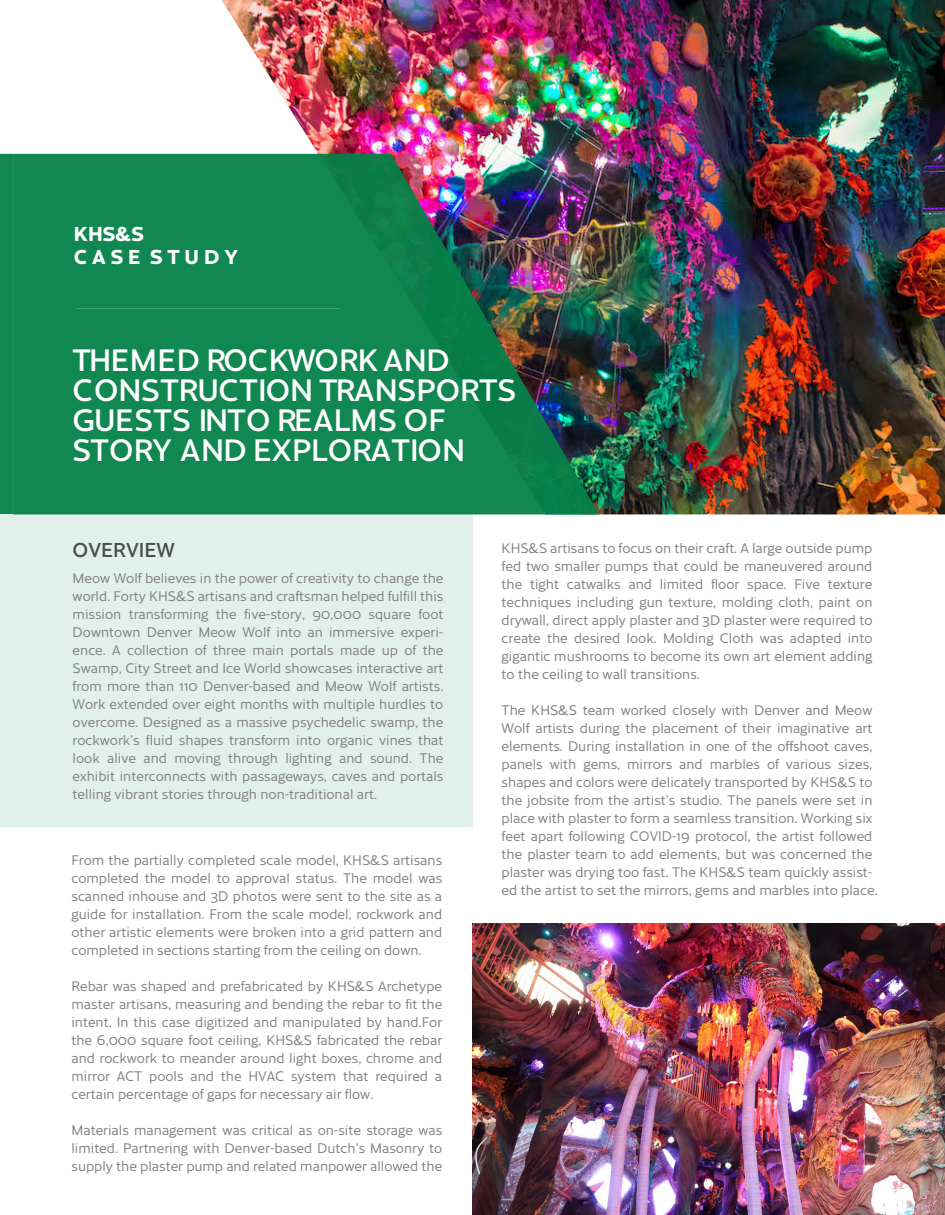
<style>
.page{position:relative;width:945px;height:1215px;background:#fff}
.page>*{position:absolute;margin:0;border:0;box-sizing:border-box;transform-origin:0 0}
.t1{font:500 30px/30px "Cresta";letter-spacing:.005em;color:#fff}
.t2{font:700 19.5px/22.5px "Cresta";color:#fff}
.t3{font:500 19.5px "Cresta";color:#4d4d4f}
.t4{font:13.5px/18px "Cresta";color:#808284;text-align:justify}
</style>
<div class="page">
<div style="left:0;top:154px;width:13px;height:360px;background:#118751"></div>
<img style="left:473px;top:923px;width:472px;height:292px">
<div style="left:0;top:514px;width:473px;height:313px;background:#e1f0ea"></div>
<img style="left:221px;top:0;width:724px;height:514px">
<img style="left:13px;top:154px;width:586px;height:360px">
<h2 class="t2" style="left:74px;top:222px;width:166px">KHS&amp;S<br>C A S E S T U D Y</h2>
<h1 class="t1" style="left:73px;top:343px;width:445px">THEMED ROCKWORK AND<br>CONSTRUCTION TRANSPORTS<br>GUESTS INTO REALMS OF<br>STORY AND EXPLORATION</h1>
<h2 class="t3" style="left:73px;top:535px;width:104px">OVERVIEW</h2>
<p class="t4" style="left:73px;top:568px;width:372px">Meow Wolf believes in the power of creativity to change the world. Forty KHS&amp;S artisans and craftsman helped fulfill this mission transforming the five-story, 90,000 square foot Downtown Denver Meow Wolf into an immersive experi&shy;ence. A collection of three main portals made up of the Swamp, City Street and Ice World showcases interactive art from more than 110 Denver-based and Meow Wolf artists.<br>Work extended over eight months with multiple hurdles to overcome. Designed as a massive psychedelic swamp, the rockwork’s fluid shapes transform into organic vines that look alive and moving through lighting and sound. The exhibit interconnects with passageways, caves and portals telling vibrant stories through non-traditional art.</p>
<p class="t4" style="left:71px;top:851px;width:372px">From the partially completed scale model, KHS&amp;S artisans completed the model to approval status. The model was scanned inhouse and 3D photos were sent to the site as a guide for installation. From the scale model, rockwork and other artistic elements were broken into a grid pattern and completed in sections starting from the ceiling on down.</p>
<p class="t4" style="left:71px;top:977px;width:372px">Rebar was shaped and prefabricated by KHS&amp;S Archetype master artisans, measuring and bending the rebar to fit the intent. In this case digitized and manipulated by hand.For the 6,000 square foot ceiling, KHS&amp;S fabricated the rebar and rockwork to meander around light boxes, chrome and mirror ACT pools and the HVAC system that required a certain percentage of gaps for necessary air flow.</p>
<p class="t4" style="left:71px;top:1120px;width:372px">Materials management was critical as on-site storage was limited. Partnering with Denver-based Dutch’s Masonry to supply the plaster pump and related manpower allowed the</p>
<p class="t4" style="left:502px;top:538px;width:372px">KHS&amp;S artisans to focus on their craft. A large outside pump fed two smaller pumps that could be maneuvered around the tight catwalks and limited floor space. Five texture techniques including gun texture, molding cloth, paint on drywall, direct apply plaster and 3D plaster were required to create the desired look. Molding Cloth was adapted into gigantic mushrooms to become its own art element adding to the ceiling to wall transitions.</p>
<p class="t4" style="left:502px;top:700px;width:378px;text-align:left">The KHS&amp;S team worked closely with Denver and Meow Wolf artists during the placement of their imaginative art elements. During installation in one of the offshoot caves, panels with gems, mirrors and marbles of various sizes, shapes and colors were delicately transported by KHS&amp;S to the jobsite from the artist’s studio. The panels were set in place with plaster to form a seamless transition. Working six feet apart following COVID-19 protocol, the artist followed the plaster team to add elements, but was concerned the plaster was drying too fast. The KHS&amp;S team quickly assist&shy;ed the artist to set the mirrors, gems and marbles into place.</p>
</div>
